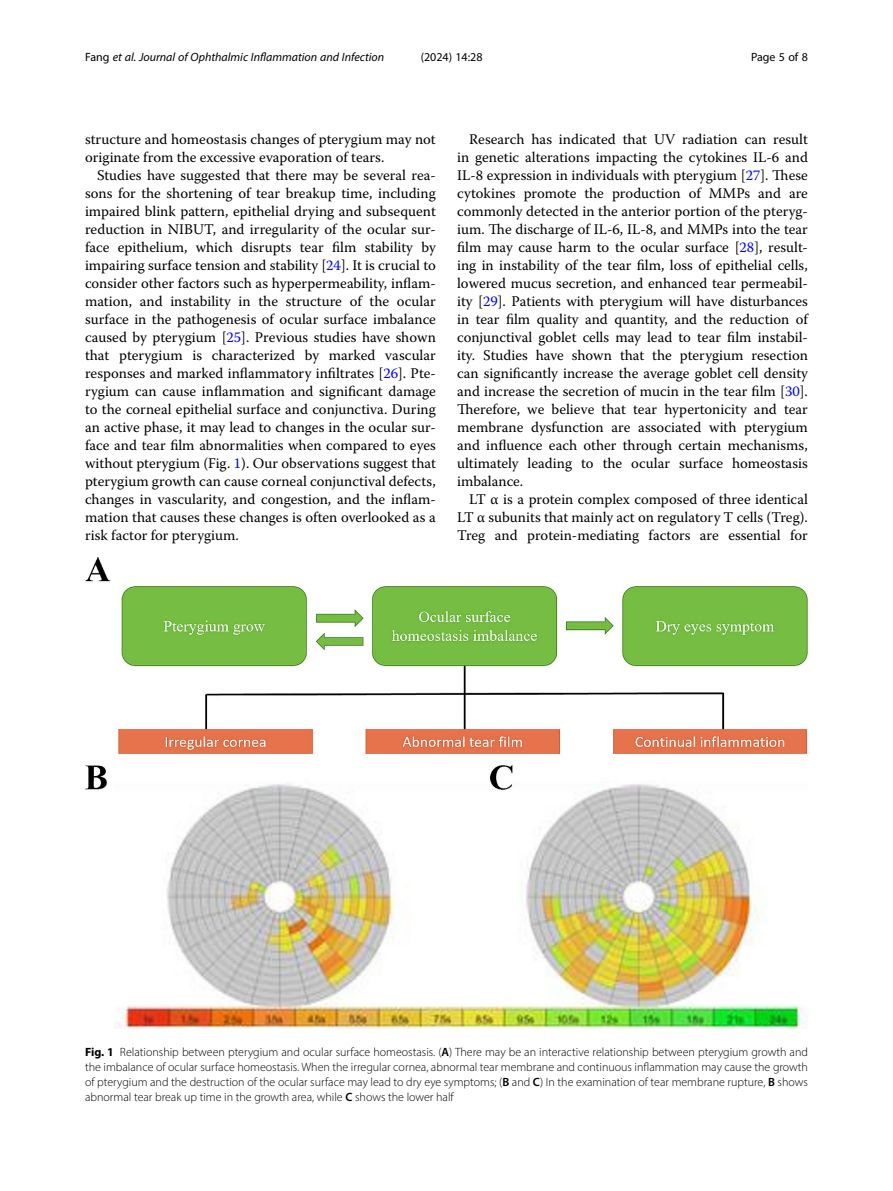
<style>
.page{position:relative;width:893px;height:1191px;background:#fff}
.page>*{position:absolute;margin:0;border:0;box-sizing:border-box;transform-origin:0 0}
.Body_Text_Indent{font:14.7px/18px "Warnock Pro";color:#000;text-align:justify}
.Figure_Caption{font:300 12px/15px "Myriad Pro";color:#000;text-align:justify}
.t1{font:italic 12px "Myriad Pro";color:#000}
.t2{font:12px "Myriad Pro";color:#000}
.s1{font-style:normal}
.s2{color:#00f}
.s3{font-weight:700}
.s4{font-weight:600}
</style>
<div class="page">
<img style="left:85px;top:557px;width:723px;height:472px">
<p class="t1" style="left:85px;top:50px;width:301px"><span class="s1">Fang</span> et al. Journal of Ophthalmic Inflammation and Infection</p>
<p class="t2" style="left:421px;top:50px;width:63px">(2024) 14:28</p>
<p class="t2" style="left:751px;top:50px;width:58px">Page 5 of 8</p>
<p class="Body_Text_Indent" style="left:85px;top:130px;width:352px">structure and homeostasis changes of pterygium may not originate from the excessive evaporation of tears.</p>
<p class="Body_Text_Indent" style="left:85px;top:166px;width:352px;text-indent:12px">Studies have suggested that there may be several rea&shy;sons for the shortening of tear breakup time, including impaired blink pattern, epithelial drying and subsequent reduction in NIBUT, and irregularity of the ocular sur&shy;face epithelium, which disrupts tear film stability by impairing surface tension and stability [<span class="s2">24</span>]. It is crucial to consider other factors such as hyperpermeability, inflam&shy;mation, and instability in the structure of the ocular surface in the pathogenesis of ocular surface imbalance caused by pterygium [<span class="s2">25</span>]. Previous studies have shown that pterygium is characterized by marked vascular responses and marked inflammatory infiltrates [<span class="s2">26</span>]. Pte&shy;rygium can cause inflammation and significant damage to the corneal epithelial surface and conjunctiva. During an active phase, it may lead to changes in the ocular sur&shy;face and tear film abnormalities when compared to eyes without pterygium (Fig. <span class="s2">1</span>). Our observations suggest that pterygium growth can cause corneal conjunctival defects, changes in vascularity, and congestion, and the inflam&shy;mation that causes these changes is often overlooked as a risk factor for pterygium.</p>
<p class="Body_Text_Indent" style="left:457px;top:130px;width:352px;text-indent:12px">Research has indicated that UV radiation can result in genetic alterations impacting the cytokines IL-6 and IL-8 expression in individuals with pterygium [<span class="s2">27</span>]. These cytokines promote the production of MMPs and are commonly detected in the anterior portion of the pteryg&shy;ium. The discharge of IL-6, IL-8, and MMPs into the tear film may cause harm to the ocular surface [<span class="s2">28</span>], result&shy;ing in instability of the tear film, loss of epithelial cells, lowered mucus secretion, and enhanced tear permeabil&shy;ity [<span class="s2">29</span>]. Patients with pterygium will have disturbances in tear film quality and quantity, and the reduction of conjunctival goblet cells may lead to tear film instabil&shy;ity. Studies have shown that the pterygium resection can significantly increase the average goblet cell density and increase the secretion of mucin in the tear film [<span class="s2">30</span>].<br>Therefore, we believe that tear hypertonicity and tear membrane dysfunction are associated with pterygium and influence each other through certain mechanisms, ultimately leading to the ocular surface homeostasis imbalance.</p>
<p class="Body_Text_Indent" style="left:457px;top:490px;width:352px;text-indent:12px">LT α is a protein complex composed of three identical LT α subunits that mainly act on regulatory T cells (Treg).<br>Treg and protein-mediating factors are essential for</p>
<p class="Figure_Caption" style="left:85px;top:1044px;width:724px"><span class="s3">Fig. 1</span> Relationship between pterygium and ocular surface homeostasis. (<span class="s4">A</span>) There may be an interactive relationship between pterygium growth and the imbalance of ocular surface homeostasis. When the irregular cornea, abnormal tear membrane and continuous inflammation may cause the growth of pterygium and the destruction of the ocular surface may lead to dry eye symptoms; (<span class="s4">B</span> and <span class="s4">C</span>) In the examination of tear membrane rupture, <span class="s4">B</span> shows abnormal tear break up time in the growth area, while <span class="s4">C</span> shows the lower half</p>
</div>
